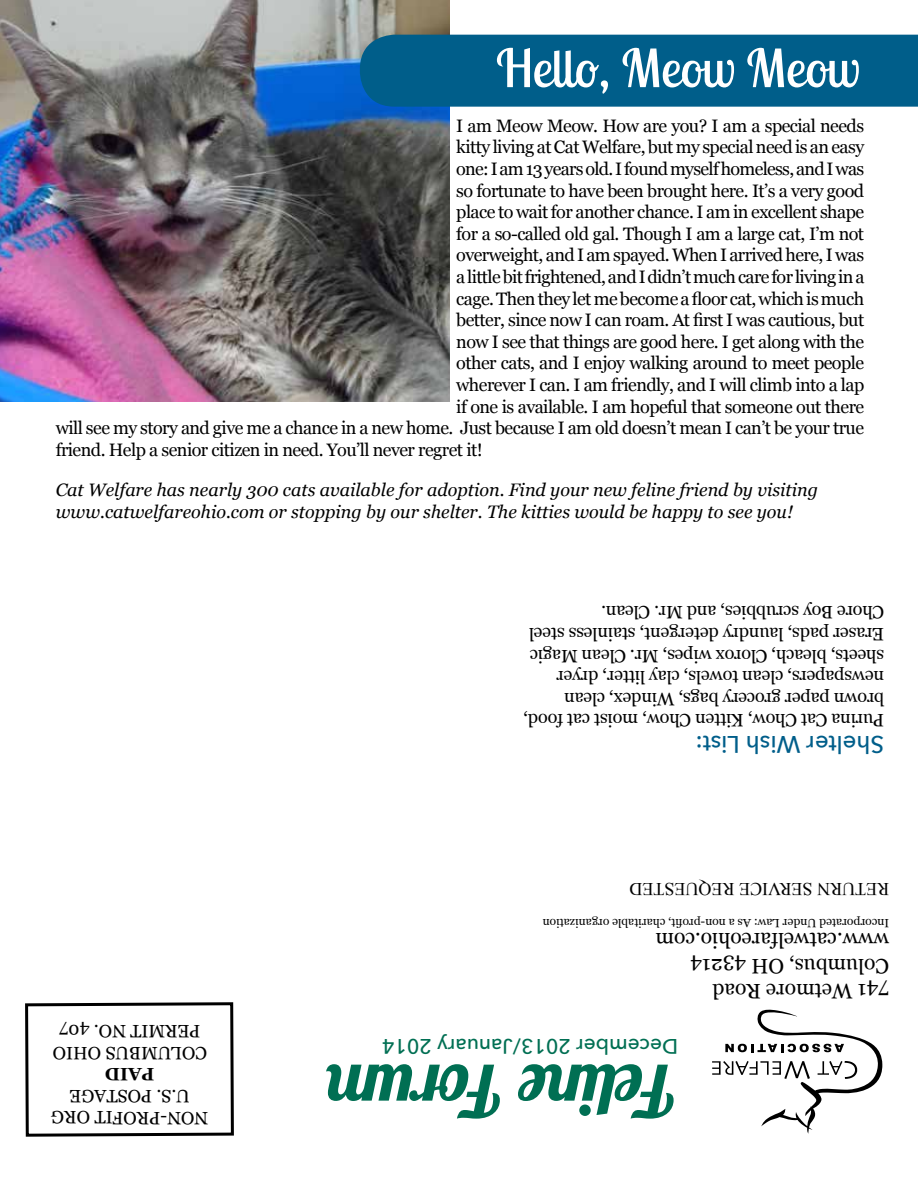
<style>
.page{position:relative;width:918px;height:1188px;background:#fff}
.page>*{position:absolute;margin:0;border:0;box-sizing:border-box;transform-origin:0 0}
.t1{font:italic 700 72px "Lobster Two";letter-spacing:-.02em;color:#006f53}
.t2{font:52.5px "Lobster Two";letter-spacing:-.01em;color:#fff}
.t3{font:500 24px "Avenir Next";color:#005e8a}
.t4{font:21px/25.2px "Georgia";color:#000}
.t5{font:500 21px "Avenir Next";color:#006f53}
.t6{font:18px "Georgia";letter-spacing:-.03em;color:#000}
.t7{font:18px/21.6px "Georgia";letter-spacing:-.01em;color:#000}
.t8{font:italic 18px/21.6px "Georgia";color:#000}
.t9{font:18px/21.6px "Georgia";letter-spacing:-.005em;color:#000;text-align:center}
.t10{font:18px "Times New Roman";color:#000}
.t11{font:700 18px "Georgia";color:#000}
.t12{font:12px "Georgia";color:#000}
</style>
<div class="page">
<img style="left:0;top:0;width:450px;height:401px">
<div style="left:360px;top:35px;width:558px;height:72px;background:#005e8a"></div>
<svg style="left:25px;top:1002px;width:209px;height:135px"></svg>
<svg style="left:712px;top:1010px;width:170px;height:124px"></svg>
<h2 class="t2" style="left:496px;top:35px;width:365px">Hello, Meow Meow</h2>
<p class="t6" style="left:456px;top:112px;width:409px">I am Meow Meow. How are you? I am a special needs</p>
<p class="t6" style="left:456px;top:134px;width:409px">kitty living at Cat Welfare, but my special need is an easy</p>
<p class="t6" style="left:456px;top:156px;width:410px">one: I am 13 years old. I found myself homeless, and I was</p>
<p class="t6" style="left:456px;top:177px;width:409px">so fortunate to have been brought here. It’s a very good</p>
<p class="t6" style="left:456px;top:199px;width:409px">place to wait for another chance. I am in excellent shape</p>
<p class="t6" style="left:456px;top:220px;width:409px">for a so-called old gal. Though I am a large cat, I’m not</p>
<p class="t6" style="left:456px;top:242px;width:409px">overweight, and I am spayed. When I arrived here, I was</p>
<p class="t6" style="left:456px;top:264px;width:410px">a little bit frightened, and I didn’t much care for living in a</p>
<p class="t6" style="left:456px;top:285px;width:409px">cage. Then they let me become a floor cat, which is much</p>
<p class="t6" style="left:456px;top:307px;width:409px">better, since now I can roam. At first I was cautious, but</p>
<p class="t6" style="left:456px;top:328px;width:409px">now I see that things are good here. I get along with the</p>
<p class="t6" style="left:456px;top:350px;width:409px">other cats, and I enjoy walking around to meet people</p>
<p class="t6" style="left:456px;top:372px;width:410px">wherever I can. I am friendly, and I will climb into a lap</p>
<p class="t6" style="left:456px;top:393px;width:409px">if one is available. I am hopeful that someone out there</p>
<p class="t6" style="left:56px;top:415px;width:810px">will see my story and give me a chance in a new home. Just because I am old doesn’t mean I can’t be your true</p>
<p class="t6" style="left:56px;top:436px;width:428px">friend. Help a senior citizen in need. You’ll never regret it!</p>
<p class="t8" style="left:56px;top:479px;width:764px">Cat Welfare has nearly 300 cats available for adoption. Find your new feline friend by visiting www.catwelfareohio.com or stopping by our shelter. The kitties would be happy to see you!</p>
<p class="t7" style="left:884px;top:732px;width:362px;rotate:-180deg">Purina Cat Chow, Kitten Chow, moist cat food, brown paper grocery bags, Windex, clean newspapers, clean towels, clay litter, dryer sheets, bleach, Clorox wipes, Mr. Clean Magic Eraser pads, laundry detergent, stainless steel Chore Boy scrubbies, and Mr. Clean.</p>
<h3 class="t3" style="left:884px;top:759px;width:190px;rotate:-180deg">Shelter Wish List:</h3>
<p class="t10" style="left:889px;top:901px;width:261px;rotate:-180deg">RETURN SERVICE REQUESTED</p>
<p class="t12" style="left:889px;top:932px;width:348px;rotate:-180deg">Incorporated Under Law: As a non-profit, charitable organization</p>
<p class="t9" style="left:207px;top:1065px;width:156px;rotate:-180deg">COLUMBUS OHIO<br>PERMIT NO. 407</p>
<p class="t11" style="left:155px;top:1088px;width:51px;rotate:-180deg">PAID</p>
<p class="t9" style="left:208px;top:1129px;width:159px;rotate:-180deg">NON-PROFIT ORG<br>U.S. POSTAGE</p>
<p class="t4" style="left:889px;top:1005px;width:235px;rotate:-180deg">741 Wetmore Road<br>Columbus, OH 43214 www.catwelfareohio.com</p>
<p class="t5" style="left:678px;top:1059px;width:298px;rotate:-180deg">December 2013/January 2014</p>
<h1 class="t1" style="left:678px;top:1137px;width:357px;rotate:-180deg">Feline Forum</h1>
</div>
